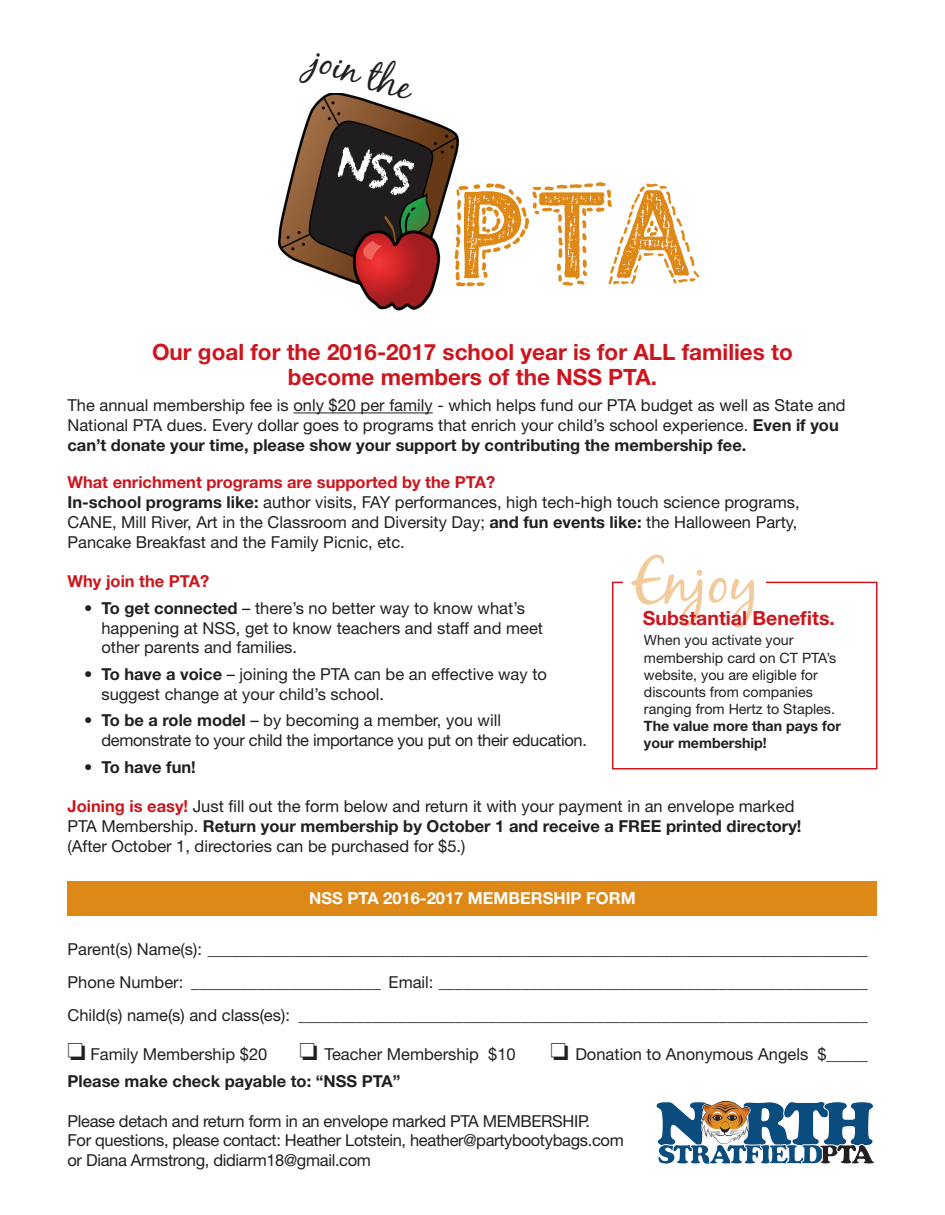
<style>
.page{position:relative;width:945px;height:1215px;background:#fff}
.page>*{position:absolute;margin:0;border:0;box-sizing:border-box;transform-origin:0 0}
.t1{font:127.35px "Fabrics";color:#de8818}
.t2{font:63px "Black Jack";color:#f3ca99}
.t3{font:37.5px "Black Jack";color:#231f20}
.t4{font:700 22.5px/25.2px "Helvetica Neue LT";color:#cd151d;text-align:center}
.t5{font:700 19.5px "Helvetica Neue LT";color:#cd151d}
.t6{font:16.5px/19.8px "Helvetica Neue LT";color:#231f20}
.t7{font:16.5px/19.8px "Helvetica Neue LT";letter-spacing:-.02em;color:#231f20}
.t8{font:700 16.5px "Helvetica Neue LT";color:#cd151d}
.t9{font:700 16.5px "Helvetica Neue LT";color:#231f20}
.t10{font:700 16.5px "Helvetica Neue LT";color:#fff}
.t11{font:14.25px/17.1px "Helvetica Neue LT";color:#231f20}
.s1{font-weight:700}
.s2{font-weight:400}
.s3{font-weight:700;color:#cd151d}
</style>
<div class="page">
<img style="left:279px;top:93px;width:180px;height:218px">
<hr style="left:293px;top:413px;width:140px;height:1px;background:#231f20">
<svg style="left:656px;top:1100px;width:219px;height:65px"></svg>
<div style="left:68px;top:881px;width:810px;height:35px;background:#de8818"></div>
<div style="left:612px;top:582px;width:266px;height:188px;border:2px solid #cd151d"></div>
<div style="left:623px;top:552px;width:142px;height:58px;background:#fff"></div>
<div style="left:335px;top:142px;width:81px;height:57px;background:#201d1e"></div>
<p class="t3" style="left:320px;top:37px;width:104px;rotate:17deg">join the</p>
<p class="t1" style="left:451px;top:174px;width:253px">PTA</p>
<p class="t4" style="left:152px;top:338px;width:642px">Our goal for the 2016-2017 school year is for ALL families to become members of the NSS PTA.</p>
<p class="t6" style="left:68px;top:395px;width:780px">The annual membership fee is only $20 per family - which helps fund our PTA budget as well as State and<br>National PTA dues. Every dollar goes to programs that enrich your child’s school experience. <span class="s1">Even if you can’t donate your time, please show your support by contributing the membership fee.</span></p>
<p class="t8" style="left:68px;top:472px;width:429px">What enrichment programs are supported by the PTA?</p>
<p class="t6" style="left:68px;top:492px;width:734px"><span class="s1">In-school programs like:</span> author visits, FAY performances, high tech-high touch science programs,<br>CANE, Mill River, Art in the Classroom and Diversity Day; <span class="s1">and fun events like:</span> the Halloween Party,<br>Pancake Breakfast and the Family Picnic, etc.</p>
<p class="t8" style="left:68px;top:571px;width:143px">Why join the PTA?</p>
<p class="t6" style="left:101px;top:598px;width:443px;text-indent:-17px">• <span class="s1">To get connected</span> – there’s no better way to know what’s happening at NSS, get to know teachers and staff and meet other parents and families.</p>
<p class="t6" style="left:101px;top:664px;width:447px;text-indent:-17px">• <span class="s1">To have a voice</span> – joining the PTA can be an effective way to suggest change at your child’s school.</p>
<p class="t7" style="left:101px;top:710px;width:487px;text-indent:-17px">• <span class="s1">To be a role model</span> – by becoming a member, you will demonstrate to your child the importance you put on their education.</p>
<p class="t9" style="left:84px;top:757px;width:113px"><span class="s2">•</span> To have fun!</p>
<p class="t6" style="left:68px;top:796px;width:735px"><span class="s3">Joining is easy!</span> Just fill out the form below and return it with your payment in an envelope marked<br>PTA Membership. <span class="s1">Return your membership by October 1 and receive a FREE printed directory! </span>(After October 1, directories can be purchased for $5.)</p>
<p class="t2" style="left:632px;top:543px;width:129px">Enjoy</p>
<p class="t5" style="left:643px;top:606px;width:194px">Substantial Benefits.</p>
<p class="t11" style="left:644px;top:632px;width:199px">When you activate your membership card on CT PTA’s website, you are eligible for discounts from companies ranging from Hertz to Staples.<br><span class="s1">The value more than pays for your membership!</span></p>
<p class="t10" style="left:309px;top:888px;width:328px">NSS PTA 2016-2017 MEMBERSHIP FORM</p>
<p class="t6" style="left:68px;top:932px;width:802px;line-height:33px">Parent(s) Name(s): ________________________________________________________________________________<br>Phone Number: _______________________ Email: ____________________________________________________</p>
<p class="t6" style="left:68px;top:1005px;width:802px">Child(s) name(s) and class(es): _____________________________________________________________________</p>
<p class="t6" style="left:68px;top:1044px;width:201px">□ Family Membership $20</p>
<p class="t6" style="left:299px;top:1044px;width:218px">□ Teacher Membership $10</p>
<p class="t6" style="left:550px;top:1044px;width:319px">□ Donation to Anonymous Angels $_____</p>
<p class="t9" style="left:68px;top:1071px;width:335px">Please make check payable to: “NSS PTA”</p>
<p class="t7" style="left:68px;top:1111px;width:524px">Please detach and return form in an envelope marked PTA MEMBERSHIP.</p>
<p class="t7" style="left:68px;top:1130px;width:558px">For questions, please contact: Heather Lotstein, heather@partybootybags.com</p>
<p class="t7" style="left:68px;top:1150px;width:305px">or Diana Armstrong, didiarm18@gmail.com</p>
</div>
